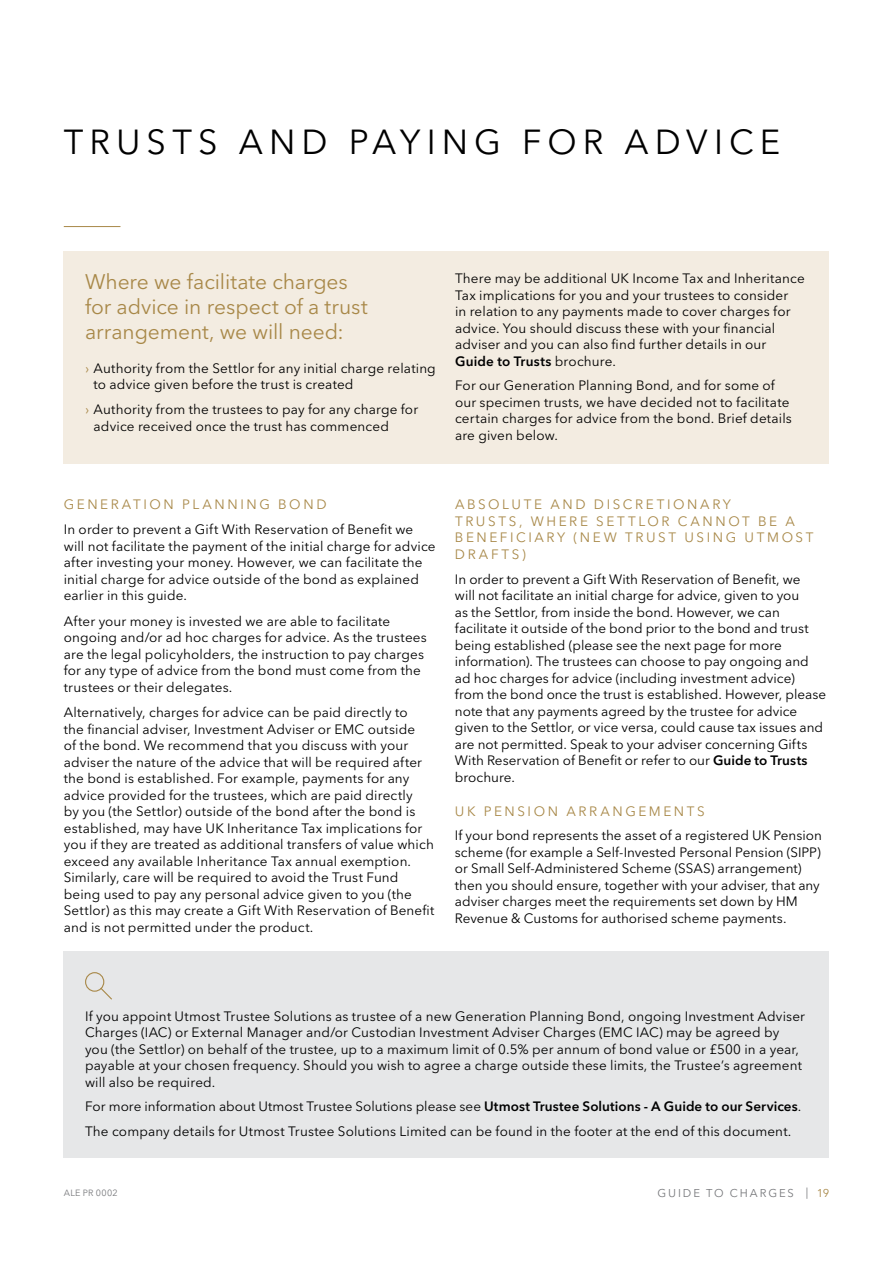
<style>
.page{position:relative;width:893px;height:1263px;background:#fff}
.page>*{position:absolute;margin:0;border:0;box-sizing:border-box;transform-origin:0 0}
.t1{font:34.5px "Avenir Next LT Pro";letter-spacing:.175em;color:#000}
.t2{font:21px/25.2px "Avenir Next LT Pro";letter-spacing:-.005em;color:#a88848}
.t3{font:13.5px/16.5px "Avenir Next LT Pro";letter-spacing:.01em;color:#000}
.t4{font:13.5px "Avenir Next LT Pro";letter-spacing:.195em;color:#a88848}
.t5{font:11.25px "Avenir Next LT Pro";letter-spacing:.165em;color:#77787b}
.t6{font:9px "Avenir Next LT Pro";letter-spacing:.03em;color:#77787b}
.s1{color:#a88848}
.s2{font-weight:600}
</style>
<div class="page">
<hr style="left:64px;top:226px;width:56px;height:1px;background:#a88848">
<div style="left:64px;top:252px;width:765px;height:212px;background:#f3ece1"></div>
<div style="left:64px;top:951px;width:765px;height:206px;background:#e6e7e8"></div>
<svg style="left:85px;top:972px;width:27px;height:28px"></svg>
<h1 class="t1" style="left:64px;top:121px;width:107px">Trusts</h1>
<h1 class="t1" style="left:239px;top:121px;width:415px">a nd paying for adv</h1>
<h1 class="t1" style="left:714px;top:121px;width:68px">ice</h1>
<h2 class="t2" style="left:85px;top:269px;width:284px">Where we facilitate charges for advice in respect of a trust arrangement, we will need:</h2>
<p class="t3" style="left:94px;top:360px;width:344px;text-indent:-9px"><span class="s1">›</span> Authority from the Settlor for any initial charge relating to advice given before the trust is created</p>
<p class="t3" style="left:94px;top:401px;width:326px;text-indent:-9px"><span class="s1">›</span> Authority from the trustees to pay for any charge for advice received once the trust has commenced</p>
<p class="t3" style="left:455px;top:270px;width:351px">There may be additional U K I ncome Tax and I nheritance Tax implications for you and your trustees to consider<br>in relation to any payments made to cover charges for advice. You should discuss these with your financial adviser and you can also find further details in our <span class="s2">Guide to Trusts</span> brochure.</p>
<p class="t3" style="left:455px;top:377px;width:338px">For our Generation Planning Bond, and for some of our specimen trusts, we have decided not to facilitate certain charges for advice from the bond. Brief details are given below.</p>
<p class="t4" style="left:64px;top:497px;width:12px">GENER</p>
<p class="t4" style="left:122px;top:497px;width:32px">ATION</p>
<p class="t4" style="left:182px;top:497px;width:45px">PLANNING</p>
<p class="t4" style="left:278px;top:497px;width:50px">BON D</p>
<p class="t3" style="left:64px;top:521px;width:373px">I n order to prevent a Gift With Reservation of Benefit we will not facilitate the payment of the initial charge for advice after investing your money. However, we can facilitate the initial charge for advice outside of the bond as explained earlier in this guide.</p>
<p class="t3" style="left:64px;top:613px;width:365px">After your money is invested we are able to facilitate ongoing and/or ad hoc charges for advice. As the trustees are the legal policyholders, the instruction to pay charges for any type of advice from the bond must come from the trustees or their delegates.</p>
<p class="t3" style="left:64px;top:704px;width:372px">Alternatively, charges for advice can be paid directly to<br>the financial adviser, I nvestment Adviser or EMC outside<br>of the bond. We recommend that you discuss with your adviser the nature of the advice that will be required after the bond is established. For example, payments for any advice provided for the trustees, which are paid directly<br>by you (the Settlor) outside of the bond after the bond is established, may have U K I nheritance Tax implications for you if they are treated as additional transfers of value which exceed any available I nheritance Tax annual exemption.<br>Similarly, care will be required to avoid the Trust Fund being used to pay any personal advice given to you (the Settlor) as this may create a Gift With Reservation of Benefit and is not permitted under the product.</p>
<p class="t4" style="left:455px;top:497px;width:223px">ABSOLU TE AN D DI SCRE TION</p>
<p class="t4" style="left:700px;top:497px;width:22px">ARY</p>
<p class="t4" style="left:455px;top:513px;width:114px">TRU STS, WHERE</p>
<p class="t4" style="left:596px;top:513px;width:63px">SE TTLOR</p>
<p class="t4" style="left:678px;top:513px;width:38px">CANNO</p>
<p class="t4" style="left:742px;top:513px;width:54px">T BE A</p>
<p class="t4" style="left:455px;top:530px;width:22px">BENEFI</p>
<p class="t4" style="left:516px;top:530px;width:41px">CI ARY</p>
<p class="t4" style="left:574px;top:530px;width:144px">(NE W TRU ST USING</p>
<p class="t4" style="left:744px;top:530px;width:71px">U TMOST</p>
<p class="t4" style="left:455px;top:546px;width:72px">DR AF TS)</p>
<p class="t3" style="left:455px;top:571px;width:373px">I n order to prevent a Gift With Reservation of Benefit, we<br>will not facilitate an initial charge for advice, given to you<br>as the Settlor, from inside the bond. However, we can facilitate it outside of the bond prior to the bond and trust being established (please see the next page for more information). The trustees can choose to pay ongoing and ad hoc charges for advice (including investment advice) from the bond once the trust is established. However, please note that any payments agreed by the trustee for advice given to the Settlor, or vice versa, could cause tax issues and are not permitted. Speak to your adviser concerning Gifts With Reservation of Benefit or refer to our <span class="s2">Guide to Trusts </span>brochure.</p>
<p class="t4" style="left:455px;top:803px;width:83px">UK PEN SION</p>
<p class="t4" style="left:566px;top:803px;width:58px">ARR ANGE</p>
<p class="t4" style="left:649px;top:803px;width:57px">MEN TS</p>
<p class="t3" style="left:455px;top:827px;width:368px">If your bond represents the asset of a registered U K Pension scheme (for example a Self-I nvested Personal Pension (SI PP) or Small Self-Administered Scheme (SSAS) arrangement) then you should ensure, together with your adviser, that any adviser charges meet the requirements set down by HM Revenue &amp; Customs for authorised scheme payments.</p>
<p class="t3" style="left:85px;top:1008px;width:722px">If you appoint Utmost Trustee Solutions as trustee of a new Generation Planning Bond, ongoing I nvestment Adviser Charges (IAC) or External Manager and/or Custodian I nvestment Adviser Charges (EMC IAC) may be agreed by you (the Settlor) on behalf of the trustee, up to a maximum limit of 0.5% per annum of bond value or £500 in a year, payable at your chosen frequency. Should you wish to agree a charge outside these limits, the Trustee’s agreement will also be required.</p>
<p class="t3" style="left:85px;top:1094px;width:718px;line-height:24.8px">For more information about Utmost Trustee Solutions please see <span class="s2">Utmost Trustee Solutions - A Guide to our Services</span>.<br>The company details for Utmost Trustee Solutions Limited can be found in the footer at the end of this document.</p>
<p class="t6" style="left:64px;top:1188px;width:55px">ALE PR 0002</p>
<p class="t5" style="left:657px;top:1186px;width:9px">GUI</p>
<p class="t5" style="left:683px;top:1186px;width:86px">DE TO CHARGE</p>
<p class="t5" style="left:788px;top:1186px;width:43px">S |<span class="s1">19</span></p>
</div>
